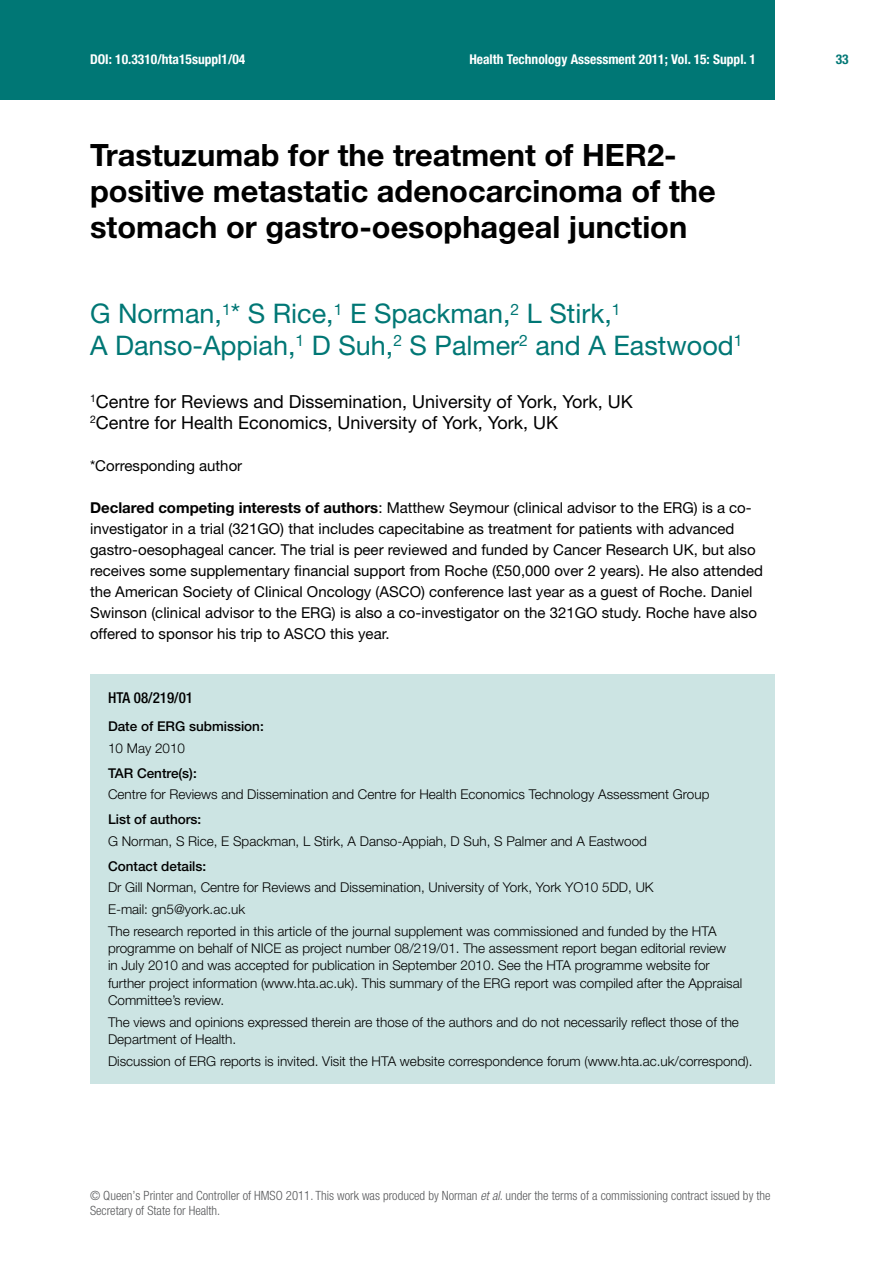
<style>
.page{position:relative;width:893px;height:1263px;background:#fff}
.page>*{position:absolute;margin:0;border:0;box-sizing:border-box;transform-origin:0 0}
.t1{font:700 30.75px/36px "Helvetica Neue LT Pro";color:#000}
.t2{font:27px/31.5px "Helvetica Neue LT Pro";color:#007775}
.t3{font:18px/21px "Helvetica Neue LT Pro";color:#000}
.t4{font:15px/21px "Helvetica Neue LT Pro";color:#000}
.t5{font:500 condensed 15px "Helvetica Neue LT Pro";color:#000}
.t6{font:300 13.5px/17.2px "Helvetica Neue LT Pro";color:#000}
.t7{font:700 condensed 13.5px "Helvetica Neue LT Pro";color:#fff}
.t8{font:500 13.5px "Helvetica Neue LT Pro";color:#000}
.t9{font:700 condensed 13.5px "Helvetica Neue LT Pro";color:#007775}
.t10{font:300 condensed 12.75px/15px "Helvetica Neue LT Pro";color:#58595b}
.s1{font-weight:700}
.s2{font-style:italic}
</style>
<div class="page">
<div style="left:0;top:0;width:774px;height:99px;background:#007775"></div>
<div style="left:90px;top:675px;width:684px;height:409px;background:#cce4e3"></div>
<p class="t7" style="left:90px;top:51px;width:157px">DOI: 10.3310/hta15suppl1/04</p>
<p class="t7" style="left:469px;top:51px;width:288px">Health Technology Assessment 2011; Vol. 15: Suppl. 1</p>
<p class="t9" style="left:836px;top:51px;width:14px">33</p>
<h1 class="t1" style="left:90px;top:136px;width:627px">Trastuzumab for the treatment of HER2- positive metastatic adenocarcinoma of the stomach or gastro-oesophageal junction</h1>
<h2 class="t2" style="left:90px;top:297px;width:654px">G Norman,<sup>1</sup>* S Rice,<sup>1</sup> E Spackman,<sup>2</sup> L Stirk,<sup>1<br></sup>A Danso-Appiah,<sup>1</sup> D Suh,<sup>2</sup> S Palmer<sup>2</sup> and A Eastwood<sup>1</sup></h2>
<h3 class="t3" style="left:90px;top:390px;width:544px"><sup>1</sup>Centre for Reviews and Dissemination, University of York, York, UK<br><sup>2</sup>Centre for Health Economics, University of York, York, UK</h3>
<p class="t4" style="left:90px;top:454px;width:154px">*Corresponding author</p>
<p class="t4" style="left:90px;top:496px;width:674px"><span class="s1">Declared competing interests of authors</span>: Matthew Seymour (clinical advisor to the ERG) is a co&shy;investigator in a trial (321GO) that includes capecitabine as treatment for patients with advanced gastro-oesophageal cancer. The trial is peer reviewed and funded by Cancer Research UK, but also receives some supplementary financial support from Roche (£50,000 over 2 years). He also attended the American Society of Clinical Oncology (ASCO) conference last year as a guest of Roche. Daniel Swinson (clinical advisor to the ERG) is also a co-investigator on the 321GO study. Roche have also offered to sponsor his trip to ASCO this year.</p>
<p class="t5" style="left:108px;top:689px;width:87px">HTA 08/219/01</p>
<p class="t8" style="left:108px;top:718px;width:157px">Date of ERG submission:</p>
<p class="t6" style="left:108px;top:739px;width:79px">10 May 2010</p>
<p class="t8" style="left:108px;top:765px;width:90px">TAR Centre(s):</p>
<p class="t6" style="left:108px;top:786px;width:603px">Centre for Reviews and Dissemination and Centre for Health Economics Technology Assessment Group</p>
<p class="t8" style="left:108px;top:811px;width:95px">List of authors:</p>
<p class="t6" style="left:108px;top:832px;width:540px">G Norman, S Rice, E Spackman, L Stirk, A Danso-Appiah, D Suh, S Palmer and A Eastwood</p>
<p class="t8" style="left:108px;top:858px;width:100px">Contact details:</p>
<p class="t6" style="left:108px;top:876px;width:610px;line-height:21.8px">Dr Gill Norman, Centre for Reviews and Dissemination, University of York, York YO10 5DD, UK<br>E-mail: gn5@york.ac.uk<br>The research reported in this article of the journal supplement was commissioned and funded by the HTA</p>
<p class="t6" style="left:108px;top:939px;width:636px">programme on behalf of NICE as project number 08/219/01. The assessment report began editorial review<br>in July 2010 and was accepted for publication in September 2010. See the HTA programme website for further project information (www.hta.ac.uk). This summary of the ERG report was compiled after the Appraisal Committee’s review.</p>
<p class="t6" style="left:108px;top:1013px;width:632px">The views and opinions expressed therein are those of the authors and do not necessarily reflect those of the<br>Department of Health.</p>
<p class="t6" style="left:108px;top:1052px;width:646px">Discussion of ERG reports is invited. Visit the HTA website correspondence forum (www.hta.ac.uk/correspond).</p>
<p class="t10" style="left:90px;top:1188px;width:682px">© Queen’s Printer and Controller of HMSO 2011. This work was produced by Norman <span class="s2">et al</span>. under the terms of a commissioning contract issued by the<br>Secretary of State for Health.</p>
</div>
